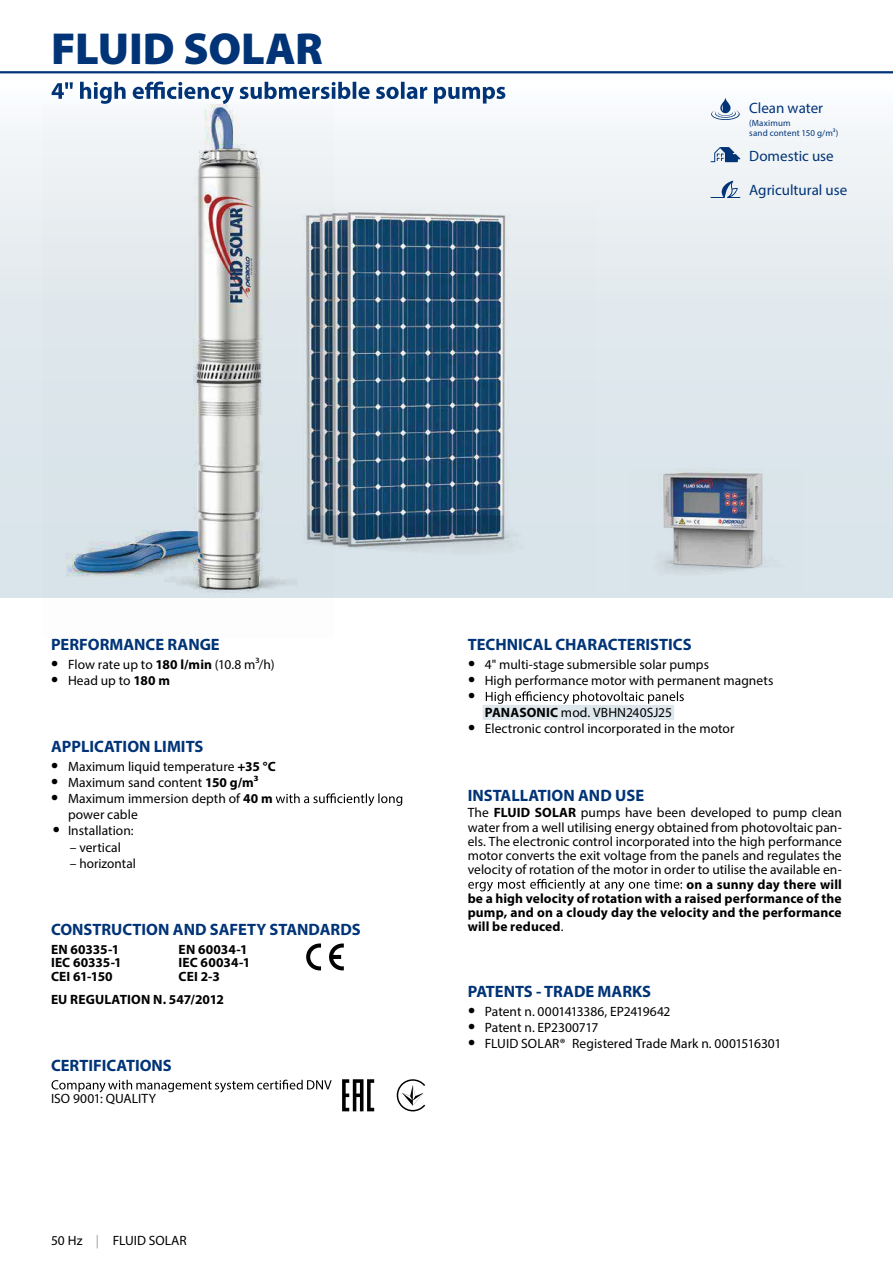
<style>
.page{position:relative;width:893px;height:1263px;background:#fff}
.page>*{position:absolute;margin:0;border:0;box-sizing:border-box;transform-origin:0 0}
.t1{font:900 45px "Myriad Pro";letter-spacing:-.005em;color:#003477}
.t2{font:700 21px "Myriad Pro";color:#010101}
.t3{font:700 16.5px "Myriad Pro";color:#003477}
.t4{font:15px "Myriad Pro";color:#003477}
.t5{font:13.5px/14.2px "Myriad Pro";color:#010101}
.t6{font:700 13.5px/13.5px "Myriad Pro";letter-spacing:.01em;color:#010101}
.t7{font:9px/10.5px "Myriad Pro";letter-spacing:.015em;color:#003477}
.s1{font-weight:700;font-size:21px}
.s2{font-weight:700}
.s3{color:#9b9d9e}
.s4{font-weight:400}
</style>
<div class="page">
<div style="left:0;top:72px;width:893px;height:525px;background:linear-gradient(to bottom,#f5f7f9,#d3e0e7)"></div>
<hr style="left:0;top:71px;width:893px;height:2px;background:#003477">
<img style="left:333px;top:203px;width:263px;height:388px">
<img style="left:333px;top:212px;width:172px;height:303px">
<div style="left:629px;top:468px;width:173px;height:124px;background:#d9e4ea"></div>
<img style="left:664px;top:473px;width:98px;height:94px">
<img style="left:44px;top:104px;width:289px;height:494px">
<img style="left:75px;top:107px;width:186px;height:483px">
<svg style="left:710px;top:181px;width:30px;height:17px"></svg>
<svg style="left:710px;top:147px;width:30px;height:15px"></svg>
<svg style="left:276px;top:793px;width:126px;height:13px"></svg>
<svg style="left:329px;top:943px;width:15px;height:27px"></svg>
<svg style="left:306px;top:943px;width:15px;height:27px"></svg>
<svg style="left:52px;top:1080px;width:280px;height:12px"></svg>
<svg style="left:342px;top:1079px;width:32px;height:32px"></svg>
<svg style="left:397px;top:1079px;width:28px;height:32px"></svg>
<div style="left:483px;top:705px;width:191px;height:15px;background:#dde7ec"></div>
<svg style="left:486px;top:691px;width:198px;height:13px"></svg>
<svg style="left:468px;top:879px;width:214px;height:12px"></svg>
<svg style="left:52px;top:81px;width:453px;height:23px"></svg>
<svg style="left:711px;top:98px;width:29px;height:22px"></svg>
<h1 class="t1" style="left:51px;top:18px;width:273px">FLUID SOLAR</h1>
<p class="t4" style="left:749px;top:99px;width:75px">Clean water</p>
<p class="t7" style="left:749px;top:118px;width:91px">(Maximum<br>sand content 150 g/m³)</p>
<p class="t4" style="left:749px;top:146px;width:86px">Domestic use</p>
<p class="t4" style="left:749px;top:181px;width:100px">Agricultural use</p>
<p class="t3" style="left:51px;top:634px;width:170px">PERFORMANCE RANGE</p>
<p class="t5" style="left:51px;top:657px;width:225px"><span class="s1">•</span> Flow rate up to <span class="s2">180 l/min</span> (10.8 m³/h)</p>
<p class="t5" style="left:51px;top:673px;width:120px"><span class="s1">•</span> Head up to <span class="s2">180 m</span></p>
<p class="t3" style="left:51px;top:736px;width:154px">APPLICATION LIMITS</p>
<p class="t5" style="left:51px;top:759px;width:226px"><span class="s1">•</span> Maximum liquid temperature <span class="s2">+35 °C</span></p>
<p class="t5" style="left:51px;top:775px;width:209px"><span class="s1">•</span> Maximum sand content <span class="s2">150 g/m³</span></p>
<p class="t5" style="left:68px;top:790px;width:206px;line-height:16.2px;text-indent:-17px"><span class="s1">•</span> Maximum immersion depth of <span class="s2">40 m </span>power cable</p>
<p class="t5" style="left:53px;top:823px;width:82px"><span class="s1">•</span> Installation:</p>
<p class="t5" style="left:70px;top:840px;width:53px">– vertical</p>
<p class="t5" style="left:70px;top:856px;width:68px">– horizontal</p>
<p class="t3" style="left:51px;top:919px;width:311px">CONSTRUCTION AND SAFETY STANDARDS</p>
<p class="t6" style="left:51px;top:942px;width:72px">EN 60335-1<br>IEC 60335-1<br>CEI 61-150</p>
<p class="t6" style="left:179px;top:942px;width:73px">EN 60034-1<br>IEC 60034-1<br>CEI 2-3</p>
<p class="t6" style="left:51px;top:992px;width:175px">EU REGULATION N. 547/2012</p>
<p class="t3" style="left:51px;top:1055px;width:122px">CERTIFICATIONS</p>
<p class="t5" style="left:51px;top:1091px;width:107px">ISO 9001: QUALITY</p>
<p class="t5" style="left:51px;top:1233px;width:137px">50 Hz <span class="s3">|</span> FLUID SOLAR</p>
<p class="t5" style="left:51px;top:1233px;width:22px">234</p>
<p class="t3" style="left:468px;top:634px;width:225px">TECHNICAL CHARACTERISTICS</p>
<p class="t5" style="left:468px;top:657px;width:242px"><span class="s1">•</span> 4" multi-stage submersible solar pumps</p>
<p class="t5" style="left:468px;top:673px;width:307px"><span class="s1">•</span> High performance motor with permanent magnets</p>
<h2 class="t2" style="left:468px;top:680px;width:9px">•</h2>
<p class="t5" style="left:485px;top:705px;width:189px"><span class="s2">PANASONIC</span> mod. VBHN240SJ25</p>
<p class="t5" style="left:468px;top:721px;width:268px"><span class="s1">•</span> Electronic control incorporated in the motor</p>
<p class="t3" style="left:468px;top:785px;width:178px">INSTALLATION AND USE</p>
<p class="t5" style="left:468px;top:805px;width:376px;text-align:justify">The <span class="s2">FLUID SOLAR</span> pumps have been developed to pump clean water from a well utilising energy obtained from photovoltaic pan&shy;els. The electronic control incorporated into the high performance motor converts the exit voltage from the panels and regulates the velocity of rotation of the motor in order to utilise the available en-</p>
<p class="t6" style="left:468px;top:876px;width:376px;line-height:14.2px;text-align:justify;text-indent:219px">on a sunny day there will be a high velocity of rotation with a raised performance of the pump, and on a cloudy day the velocity and the performance will be reduced<span class="s4">.</span></p>
<p class="t3" style="left:468px;top:981px;width:185px">PATENTS - TRADE MARKS</p>
<p class="t5" style="left:468px;top:1004px;width:204px"><span class="s1">•</span> Patent n. 0001413386, EP2419642</p>
<p class="t5" style="left:468px;top:1020px;width:132px"><span class="s1">•</span> Patent n. EP2300717</p>
<p class="t5" style="left:468px;top:1036px;width:315px"><span class="s1">•</span> FLUID SOLAR® Registered Trade Mark n. 0001516301</p>
</div>
